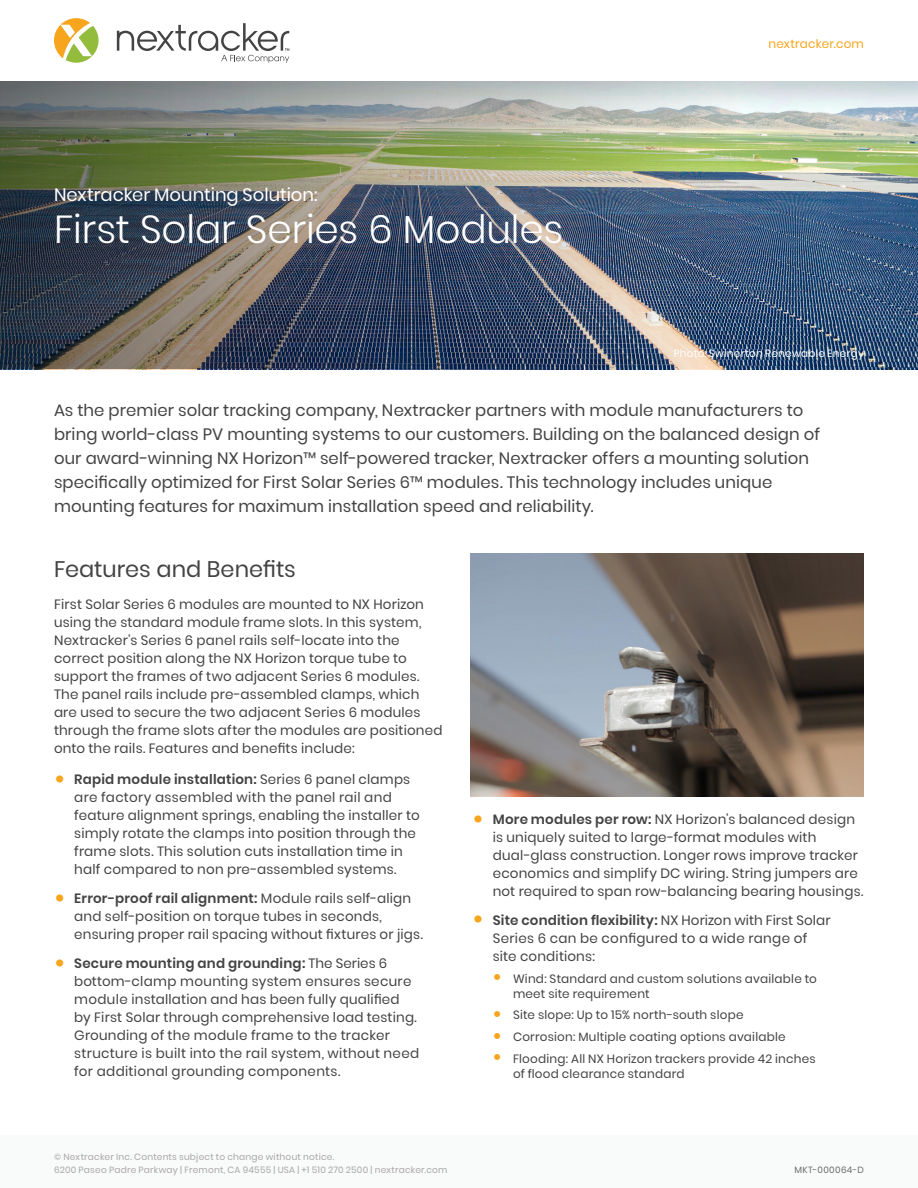
<style>
.page{position:relative;width:918px;height:1188px;background:#fff}
.page>*{position:absolute;margin:0;border:0;box-sizing:border-box;transform-origin:0 0}
.Document_Title{font:300 39px "Poppins";letter-spacing:-.005em;color:#fff}
.Section_Title{font:22.5px "Poppins";color:#434343}
.Document_Introductio{font:18px "Poppins";color:#fff}
.Body_Large{font:16.5px/24px "Poppins";letter-spacing:.005em;color:#434343}
.Body_Primary{font:13.5px/18px "Poppins";letter-spacing:.015em;color:#434343}
.t1{font:12px/15px "Poppins";letter-spacing:.02em;color:#434343}
.t2{font:12px "Poppins";letter-spacing:.02em;color:#f6a51c}
.Photo_Caption{font:10.5px "Poppins";letter-spacing:.025em;color:#fff}
.t3{font:9px/13.5px "Poppins";letter-spacing:.025em;color:#a9a6a7}
.t4{font:9px "Poppins";letter-spacing:.035em;color:#6c6b6c}
.s1{font-weight:900;font-size:21px;color:#f6a51c}
.s2{font-weight:600}
.s3{font-weight:600;font-size:21px;color:#f6a51c}
</style>
<div class="page">
<img style="left:0;top:118px;width:918px;height:251px">
<div style="left:0;top:0;width:918px;height:118px;background:#231f20;opacity:.2"></div>
<div style="left:0;top:0;width:918px;height:81px;background:#fff"></div>
<svg style="left:54px;top:18px;width:45px;height:45px"></svg>
<svg style="left:117px;top:23px;width:172px;height:40px"></svg>
<div style="left:0;top:1135px;width:918px;height:53px;background:#f9fafa"></div>
<img style="left:470px;top:554px;width:393px;height:242px">
<p class="Document_Introductio" style="left:54px;top:184px;width:265px">Nextracker Mounting Solution:</p>
<p class="Document_Title" style="left:54px;top:207px;width:511px">First Solar Series 6 Modules</p>
<p class="t2" style="left:769px;top:37px;width:97px">nextracker.com</p>
<p class="Photo_Caption" style="left:674px;top:347px;width:192px">Photo: Swinerton Renewable Energy</p>
<p class="Body_Large" style="left:54px;top:399px;width:768px">As the premier solar tracking company, Nextracker partners with module manufacturers to bring world-class PV mounting systems to our customers. Building on the balanced design of our award-winning NX Horizon™ self-powered tracker, Nextracker offers a mounting solution specifically optimized for First Solar Series 6™ modules. This technology includes unique mounting features for maximum installation speed and reliability.</p>
<p class="Section_Title" style="left:54px;top:557px;width:243px">Features and Benefits</p>
<p class="Body_Primary" style="left:54px;top:595px;width:390px">First Solar Series 6 modules are mounted to NX Horizon using the standard module frame slots. In this system, Nextracker’s Series 6 panel rails self-locate into the correct position along the NX Horizon torque tube to support the frames of two adjacent Series 6 modules.<br>The panel rails include pre-assembled clamps, which are used to secure the two adjacent Series 6 modules through the frame slots after the modules are positioned onto the rails. Features and benefits include:</p>
<p class="Body_Primary" style="left:74px;top:771px;width:347px;text-indent:-20px"><span class="s1">•</span> <span class="s2">Rapid module installation:</span> Series 6 panel clamps are factory assembled with the panel rail and feature alignment springs, enabling the installer to simply rotate the clamps into position through the frame slots. This solution cuts installation time in half compared to non pre-assembled systems.</p>
<p class="Body_Primary" style="left:74px;top:890px;width:350px;text-indent:-20px"><span class="s1">•</span> <span class="s2">Error-proof rail alignment:</span> Module rails self-align and self-position on torque tubes in seconds, ensuring proper rail spacing without fixtures or jigs.</p>
<p class="Body_Primary" style="left:74px;top:954px;width:347px;text-indent:-20px"><span class="s1">•</span> <span class="s2">Secure mounting and grounding:</span> The Series 6 bottom-clamp mounting system ensures secure module installation and has been fully qualified by First Solar through comprehensive load testing.<br>Grounding of the module frame to the tracker structure is built into the rail system, without need for additional grounding components.</p>
<p class="Body_Primary" style="left:493px;top:811px;width:372px;text-indent:-20px"><span class="s1">•</span> <span class="s2">More modules per row:</span> NX Horizon’s balanced design is uniquely suited to large-format modules with dual-glass construction. Longer rows improve tracker economics and simplify DC wiring. String jumpers are not required to span row-balancing bearing housings.</p>
<p class="Body_Primary" style="left:493px;top:911px;width:339px;text-indent:-20px"><span class="s1">•</span> <span class="s2">Site condition flexibility:</span> NX Horizon with First Solar<br>Series 6 can be configured to a wide range of site conditions:</p>
<p class="t1" style="left:513px;top:971px;width:305px;text-indent:-20px"><span class="s3">•</span> Wind: Standard and custom solutions available to meet site requirement</p>
<p class="t1" style="left:493px;top:1008px;width:252px"><span class="s3">•</span> Site slope: Up to 15% north-south slope</p>
<p class="t1" style="left:493px;top:1030px;width:294px"><span class="s3">•</span> Corrosion: Multiple coating options available</p>
<p class="t1" style="left:513px;top:1051px;width:304px;text-indent:-20px"><span class="s3">•</span> Flooding: All NX Horizon trackers provide 42 inches of flood clearance standard</p>
<p class="t3" style="left:54px;top:1150px;width:395px">© Nextracker Inc. Contents subject to change without notice.<br>6200 Paseo Padre Parkway | Fremont, CA 94555 | USA | +1 510 270 2500 | nextracker.com</p>
<p class="t4" style="left:794px;top:1165px;width:71px">MKT-000064-D</p>
</div>
